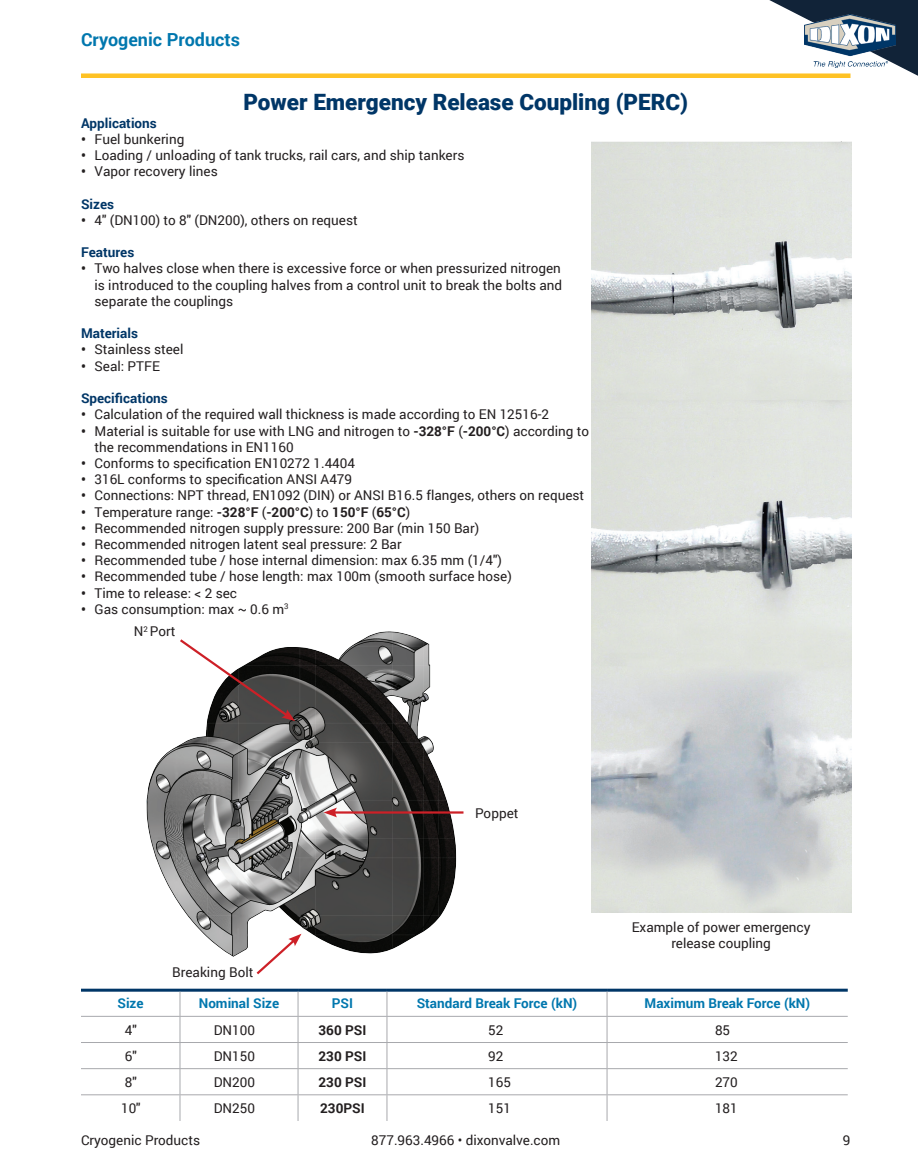
<style>
.page{position:relative;width:918px;height:1175px;background:#fff}
.page>*{position:absolute;margin:0;border:0;box-sizing:border-box;transform-origin:0 0}
.Section_heading{font:900 22.5px "Roboto";color:#003667}
.t1{font:700 18px "Roboto";color:#0077ae}
.text_-_left{font:13.5px/16.2px "Roboto";color:#231f20;text-align:justify}
._2020_Table_Header{font:700 13.5px "Roboto";color:#0077ae}
._2020_Table_Body_Tex{font:13.5px "Roboto";color:#231f20}
.text_-_left-2{font:700 13.5px "Roboto";color:#003667}
.Section_heading-2{font:13.5px "Roboto";color:#231f20}
._2020_Table_Body_Tex-2{font:700 13.5px "Roboto";color:#231f20}
.s1{font-weight:700}
</style>
<div class="page">
<svg style="left:771px;top:1px;width:146px;height:77px"></svg>
<div style="left:81px;top:73px;width:769px;height:5px;background:#fec224"></div>
<img style="left:805px;top:14px;width:90px;height:54px">
<hr style="left:81px;top:988px;width:99px;height:3px;background:#003667">
<hr style="left:180px;top:988px;width:118px;height:3px;background:#003667">
<hr style="left:298px;top:988px;width:89px;height:3px;background:#003667">
<hr style="left:387px;top:988px;width:220px;height:3px;background:#003667">
<hr style="left:607px;top:988px;width:241px;height:3px;background:#003667">
<hr style="left:81px;top:1016px;width:99px;height:1px;background:#a8a9ad">
<hr style="left:180px;top:1016px;width:118px;height:1px;background:#a8a9ad">
<hr style="left:298px;top:1016px;width:89px;height:1px;background:#a8a9ad">
<hr style="left:387px;top:1016px;width:220px;height:1px;background:#a8a9ad">
<hr style="left:607px;top:1016px;width:241px;height:1px;background:#a8a9ad">
<hr style="left:81px;top:1042px;width:99px;height:1px;background:#a8a9ad">
<hr style="left:180px;top:1042px;width:118px;height:1px;background:#a8a9ad">
<hr style="left:298px;top:1042px;width:89px;height:1px;background:#a8a9ad">
<hr style="left:387px;top:1042px;width:220px;height:1px;background:#a8a9ad">
<hr style="left:607px;top:1042px;width:241px;height:1px;background:#a8a9ad">
<hr style="left:81px;top:1068px;width:99px;height:1px;background:#a8a9ad">
<hr style="left:180px;top:1068px;width:118px;height:1px;background:#a8a9ad">
<hr style="left:298px;top:1068px;width:89px;height:1px;background:#a8a9ad">
<hr style="left:387px;top:1068px;width:220px;height:1px;background:#a8a9ad">
<hr style="left:607px;top:1068px;width:241px;height:1px;background:#a8a9ad">
<hr style="left:81px;top:1094px;width:99px;height:1px;background:#a8a9ad">
<hr style="left:180px;top:1094px;width:118px;height:1px;background:#a8a9ad">
<svg style="left:180px;top:991px;width:1px;height:129px"></svg>
<hr style="left:298px;top:1094px;width:89px;height:1px;background:#a8a9ad">
<svg style="left:298px;top:991px;width:1px;height:129px"></svg>
<hr style="left:387px;top:1094px;width:220px;height:1px;background:#a8a9ad">
<svg style="left:387px;top:991px;width:1px;height:129px"></svg>
<hr style="left:607px;top:1094px;width:241px;height:1px;background:#a8a9ad">
<svg style="left:607px;top:991px;width:1px;height:129px"></svg>
<img style="left:146px;top:631px;width:317px;height:326px">
<svg style="left:178px;top:637px;width:117px;height:84px"></svg>
<hr style="left:333px;top:811px;width:130px;height:2px;background:#cd2027">
<svg style="left:324px;top:807px;width:13px;height:10px"></svg>
<svg style="left:254px;top:933px;width:47px;height:42px"></svg>
<img style="left:592px;top:141px;width:260px;height:771px">
<h2 class="t1" style="left:81px;top:27px;width:161px">Cryogenic Products</h2>
<p class="Section_heading" style="left:243px;top:86px;width:446px">Power Emergency Release Coupling (PERC)</p>
<p class="text_-_left-2" style="left:81px;top:113px;width:77px">Applications</p>
<p class="text_-_left" style="left:81px;top:130px;width:105px"><span class="s1">•</span> Fuel bunkering</p>
<p class="text_-_left" style="left:81px;top:147px;width:385px"><span class="s1">•</span> Loading / unloading of tank trucks, rail cars, and ship tankers</p>
<p class="text_-_left" style="left:81px;top:163px;width:138px"><span class="s1">•</span> Vapor recovery lines</p>
<p class="text_-_left-2" style="left:81px;top:194px;width:35px">Sizes</p>
<p class="text_-_left" style="left:81px;top:211px;width:278px"><span class="s1">•</span> 4" (DN100) to 8" (DN200), others on request</p>
<p class="text_-_left-2" style="left:81px;top:243px;width:55px">Features</p>
<p class="text_-_left" style="left:94px;top:260px;width:469px;text-indent:-14px"><span class="s1">•</span> Two halves close when there is excessive force or when pressurized nitrogen is introduced to the coupling halves from a control unit to break the bolts and separate the couplings</p>
<p class="text_-_left-2" style="left:81px;top:324px;width:59px">Materials</p>
<p class="text_-_left" style="left:81px;top:341px;width:104px"><span class="s1">•</span> Stainless steel</p>
<p class="text_-_left" style="left:81px;top:357px;width:80px"><span class="s1">•</span> Seal: PTFE</p>
<p class="text_-_left-2" style="left:81px;top:389px;width:88px">Specifications</p>
<p class="text_-_left" style="left:81px;top:406px;width:470px"><span class="s1">•</span> Calculation of the required wall thickness is made according to EN 12516-2</p>
<p class="text_-_left" style="left:94px;top:422px;width:496px;text-indent:-14px"><span class="s1">•</span> Material is suitable for use with LNG and nitrogen to <span class="s1">-328°F</span> (<span class="s1">-200°C</span>) according to the recommendations in EN1160</p>
<p class="text_-_left" style="left:81px;top:454px;width:276px"><span class="s1">•</span> Conforms to specification EN10272 1.4404</p>
<p class="text_-_left" style="left:81px;top:471px;width:273px"><span class="s1">•</span> 316L conforms to specification ANSI A479</p>
<p class="text_-_left" style="left:81px;top:487px;width:505px"><span class="s1">•</span> Connections: NPT thread, EN1092 (DIN) or ANSI B16.5 flanges, others on request</p>
<p class="text_-_left" style="left:81px;top:503px;width:331px"><span class="s1">•</span> Temperature range: <span class="s1">-328°F</span> (<span class="s1">-200°C</span>) to <span class="s1">150°F</span> (<span class="s1">65°C</span>)</p>
<p class="text_-_left" style="left:81px;top:519px;width:400px"><span class="s1">•</span> Recommended nitrogen supply pressure: 200 Bar (min 150 Bar)</p>
<p class="text_-_left" style="left:81px;top:535px;width:322px"><span class="s1">•</span> Recommended nitrogen latent seal pressure: 2 Bar</p>
<p class="text_-_left" style="left:81px;top:552px;width:422px"><span class="s1">•</span> Recommended tube / hose internal dimension: max 6.35 mm (1/4")</p>
<p class="text_-_left" style="left:81px;top:568px;width:432px"><span class="s1">•</span> Recommended tube / hose length: max 100m (smooth surface hose)</p>
<p class="text_-_left" style="left:81px;top:584px;width:158px"><span class="s1">•</span> Time to release: &lt; 2 sec</p>
<p class="text_-_left" style="left:81px;top:600px;width:209px"><span class="s1">•</span> Gas consumption: max ~ 0.6 m<sup>3</sup></p>
<p class="text_-_left" style="left:134px;top:623px;width:43px">N<sup>2</sup> Port</p>
<p class="text_-_left" style="left:172px;top:963px;width:83px">Breaking Bolt</p>
<p class="text_-_left" style="left:475px;top:804px;width:45px">Poppet</p>
<p class="Section_heading-2" style="left:632px;top:917px;width:180px">Example of power emergency</p>
<p class="Section_heading-2" style="left:671px;top:933px;width:101px">release coupling</p>
<p class="_2020_Table_Header" style="left:117px;top:994px;width:28px">Size</p>
<p class="_2020_Table_Header" style="left:199px;top:994px;width:82px">Nominal Size</p>
<p class="_2020_Table_Header" style="left:332px;top:994px;width:23px">PSI</p>
<p class="_2020_Table_Header" style="left:417px;top:994px;width:162px">Standard Break Force (kN)</p>
<p class="_2020_Table_Header" style="left:645px;top:994px;width:167px">Maximum Break Force (kN)</p>
<p class="_2020_Table_Body_Tex" style="left:125px;top:1020px;width:14px">4"</p>
<p class="_2020_Table_Body_Tex" style="left:214px;top:1020px;width:43px">DN100</p>
<p class="_2020_Table_Body_Tex-2" style="left:319px;top:1020px;width:49px">360 PSI</p>
<p class="_2020_Table_Body_Tex" style="left:488px;top:1020px;width:17px">52</p>
<p class="_2020_Table_Body_Tex" style="left:715px;top:1020px;width:17px">85</p>
<p class="_2020_Table_Body_Tex" style="left:125px;top:1046px;width:14px">6"</p>
<p class="_2020_Table_Body_Tex" style="left:214px;top:1046px;width:43px">DN150</p>
<p class="_2020_Table_Body_Tex-2" style="left:319px;top:1046px;width:49px">230 PSI</p>
<p class="_2020_Table_Body_Tex" style="left:488px;top:1046px;width:17px">92</p>
<p class="_2020_Table_Body_Tex" style="left:715px;top:1046px;width:24px">132</p>
<p class="_2020_Table_Body_Tex" style="left:125px;top:1072px;width:14px">8"</p>
<p class="_2020_Table_Body_Tex" style="left:214px;top:1072px;width:43px">DN200</p>
<p class="_2020_Table_Body_Tex-2" style="left:319px;top:1072px;width:49px">230 PSI</p>
<p class="_2020_Table_Body_Tex" style="left:488px;top:1072px;width:24px">165</p>
<p class="_2020_Table_Body_Tex" style="left:715px;top:1072px;width:24px">270</p>
<p class="_2020_Table_Body_Tex" style="left:121px;top:1098px;width:21px">10"</p>
<p class="_2020_Table_Body_Tex" style="left:214px;top:1099px;width:43px">DN250</p>
<p class="_2020_Table_Body_Tex-2" style="left:320px;top:1099px;width:46px">230PSI</p>
<p class="_2020_Table_Body_Tex" style="left:488px;top:1099px;width:24px">151</p>
<p class="_2020_Table_Body_Tex" style="left:715px;top:1099px;width:24px">181</p>
<p class="text_-_left" style="left:81px;top:1131px;width:121px">Cryogenic Products</p>
<p class="text_-_left" style="left:371px;top:1131px;width:191px">877.963.4966 • dixonvalve.com</p>
<p class="text_-_left" style="left:843px;top:1131px;width:9px">9</p>
</div>
